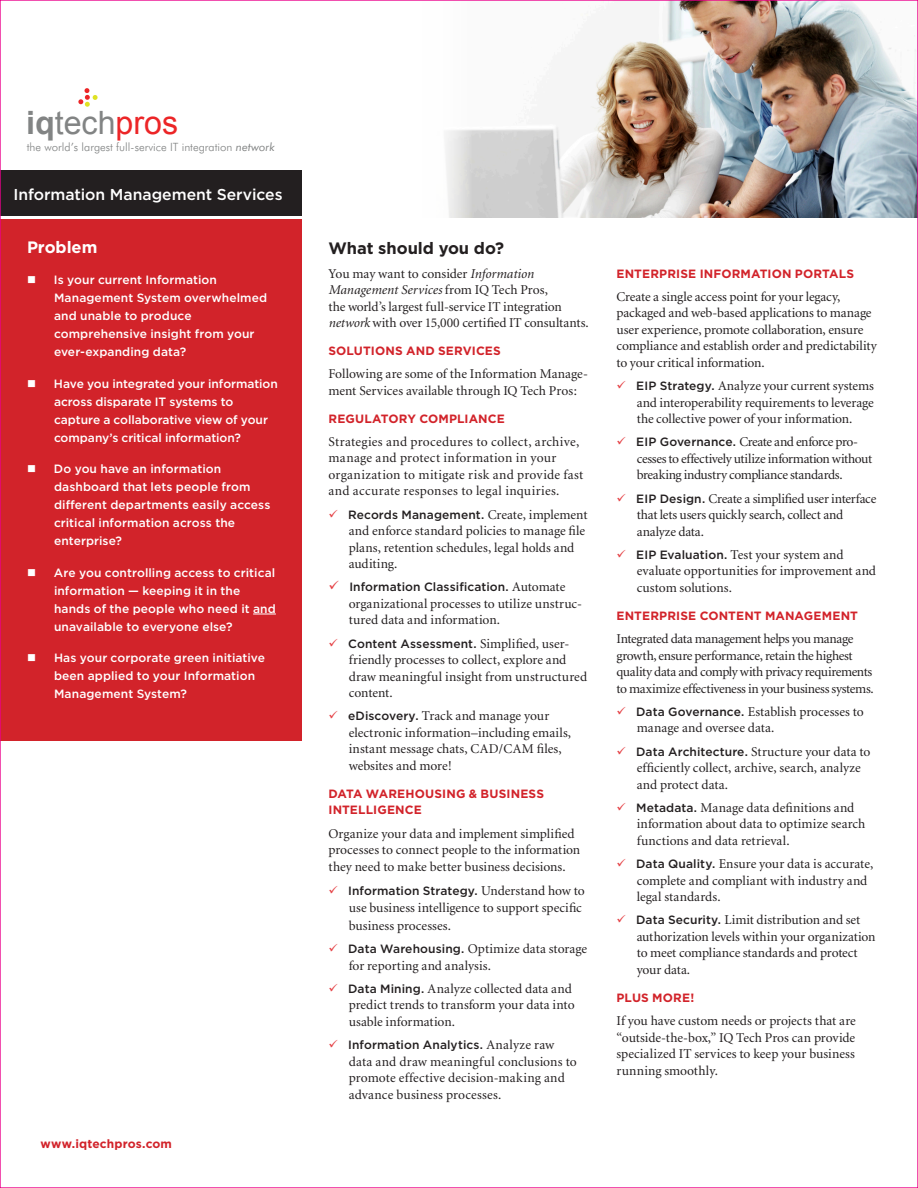
<style>
.page{position:relative;width:918px;height:1188px;background:#fff}
.page>*{position:absolute;margin:0;border:0;box-sizing:border-box;transform-origin:0 0}
.t1{font:32.1px "Arial";color:#828484}
.Header_1{font:700 16.5px "Gotham";letter-spacing:-.005em;color:#231f20}
.Header_1-2{font:700 16.5px "Gotham";letter-spacing:-.005em;color:#fff}
.t2{font:500 15.75px "Gotham";letter-spacing:-.005em;color:#fff}
.Bullet_Body_Text{font:13.5px/16.5px "Minion";color:#231f20}
.Body_Text{font:13.5px/16.5px "Minion";letter-spacing:-.005em;color:#231f20}
.Body_Text-2{font:13.5px/16.5px "Minion";letter-spacing:-.025em;color:#231f20}
.Body_Text-3{font:13.5px/16.5px "Minion";letter-spacing:.02em;color:#231f20}
.Bullet_Body_Text-2{font:13.5px/16.5px "Minion";letter-spacing:-.025em;color:#231f20}
.Bullet_Body_Text-3{font:500 12px/18px "Gotham";letter-spacing:.005em;color:#fff}
.Bullet_Body_Text-4{font:500 12px "Gotham";letter-spacing:.005em;color:#231f20}
.Header_2{font:700 12px/16.5px "Gotham";letter-spacing:.01em;color:#d2232a}
.Header_1-3{font:700 12px "Gotham";letter-spacing:.01em;color:#d2232a}
.t3{font:300 11.4px "Futura BT";color:#818383}
.s1{font-weight:700}
.s2{color:#ec2527}
.s3{font-weight:400;font-style:italic}
.s4{font-style:italic}
.s5{color:#e54145}
.s6{font-family:"Minion";font-weight:400;font-size:13.5px}
.s7{font-family:"Gotham";font-weight:500;font-size:12px}
</style>
<div class="page">
<img style="left:445px;top:2px;width:471px;height:216px">
<div style="left:0;top:170px;width:302px;height:46px;background:#231f20"></div>
<div style="left:0;top:219px;width:302px;height:522px;background:#d2232a"></div>
<svg style="left:253px;top:614px;width:23px;height:1px"></svg>
<svg style="left:78px;top:88px;width:20px;height:19px"></svg>
<p class="t1" style="left:26px;top:101px;width:153px"><span class="s1">iq</span>tech<span class="s2">pros</span></p>
<p class="t3" style="left:27px;top:140px;width:249px">the world’s largest full-service IT integration <span class="s3">network</span></p>
<p class="t2" style="left:14px;top:184px;width:271px">Information Management Services</p>
<p class="Header_1-2" style="left:27px;top:236px;width:72px">Problem</p>
<p class="Bullet_Body_Text-3" style="left:54px;top:271px;width:215px;text-indent:-27px">■ Is your current Information<br>Management System overwhelmed and unable to produce comprehensive insight from your ever-expanding data?</p>
<p class="Bullet_Body_Text-3" style="left:54px;top:374px;width:225px;text-indent:-27px">■ Have you integrated your information across disparate IT systems to capture a collaborative view of your company’s critical information?</p>
<p class="Bullet_Body_Text-3" style="left:54px;top:460px;width:218px;text-indent:-27px">■ Do you have an information dashboard that lets people from different departments easily access critical information across the enterprise?</p>
<p class="Bullet_Body_Text-3" style="left:54px;top:563px;width:223px;text-indent:-27px">■ Are you controlling access to critical information — keeping it in the hands of the people who need it and unavailable to everyone else?</p>
<p class="Bullet_Body_Text-3" style="left:54px;top:649px;width:213px;text-indent:-27px">■ Has your corporate green initiative been applied to your Information<br>Management System?</p>
<p class="Header_1-3" style="left:40px;top:1135px;width:133px">www.iqtechpros.com</p>
<p class="Header_1" style="left:328px;top:238px;width:177px">What should you do?</p>
<p class="Body_Text" style="left:328px;top:265px;width:262px">You may want to consider <span class="s4">Information Management Services</span> from IQ Tech Pros,<br>the world’s largest full-service IT integration <span class="s4">network</span> with over 15,000 certified IT consultants.</p>
<p class="Header_2" style="left:328px;top:342px;width:174px">SOLUTIONS AND SERVICES</p>
<p class="Body_Text" style="left:328px;top:366px;width:261px">Following are some of the Information Manage&shy;ment Services available through IQ Tech Pros:</p>
<p class="Header_2" style="left:328px;top:410px;width:178px">REGULATORY COMPLIANCE</p>
<p class="Body_Text-3" style="left:328px;top:434px;width:256px">Strategies and procedures to collect, archive, manage and protect information in your organization to mitigate risk and provide fast and accurate responses to legal inquiries.</p>
<p class="Bullet_Body_Text-4" style="left:328px;top:507px;width:261px"><span class="s5">✓</span> Records Management. <span class="s6">Create, implement</span></p>
<p class="Bullet_Body_Text" style="left:349px;top:523px;width:238px">and enforce standard policies to manage file plans, retention schedules, legal holds and auditing.</p>
<p class="Bullet_Body_Text-4" style="left:328px;top:579px;width:238px"><span class="s5">✓</span> Information Classification. <span class="s6">Automate</span></p>
<p class="Bullet_Body_Text" style="left:349px;top:596px;width:235px">organizational processes to utilize unstruc&shy;tured data and information.</p>
<p class="Bullet_Body_Text-4" style="left:328px;top:636px;width:242px"><span class="s5">✓</span> Content Assessment. <span class="s6">Simplified, user-</span></p>
<p class="Bullet_Body_Text" style="left:349px;top:652px;width:240px">friendly processes to collect, explore and draw meaningful insight from unstructured content.</p>
<p class="Bullet_Body_Text" style="left:349px;top:708px;width:224px;text-indent:-20px"><span class="s5">✓</span> <span class="s7">eDiscovery.</span> Track and manage your electronic information–including emails, instant message chats, CAD/CAM files, websites and more!</p>
<p class="Header_2" style="left:328px;top:785px;width:217px">DATA WAREHOUSING &amp; BUSINESS<br>INTELLIGENCE</p>
<p class="Body_Text" style="left:328px;top:825px;width:253px">Organize your data and implement simplified processes to connect people to the information they need to make better business decisions.</p>
<p class="Bullet_Body_Text-4" style="left:328px;top:883px;width:258px"><span class="s5">✓</span> Information Strategy. <span class="s6">Understand how to</span></p>
<p class="Bullet_Body_Text" style="left:349px;top:899px;width:235px;line-height:18px">use business intelligence to support specific business processes.</p>
<p class="Bullet_Body_Text" style="left:349px;top:941px;width:240px;text-indent:-20px"><span class="s5">✓</span> <span class="s7">Data Warehousing.</span> Optimize data storage for reporting and analysis.</p>
<p class="Bullet_Body_Text" style="left:349px;top:981px;width:227px;text-indent:-20px"><span class="s5">✓</span> <span class="s7">Data Mining.</span> Analyze collected data and predict trends to transform your data into usable information.</p>
<p class="Bullet_Body_Text-4" style="left:328px;top:1037px;width:227px"><span class="s5">✓</span> Information Analytics. <span class="s6">Analyze raw</span></p>
<p class="Bullet_Body_Text" style="left:349px;top:1053px;width:230px">data and draw meaningful conclusions to promote effective decision-making and advance business processes.</p>
<p class="Header_2" style="left:616px;top:265px;width:239px">ENTERPRISE INFORMATION PORTALS</p>
<p class="Body_Text" style="left:616px;top:289px;width:262px">Create a single access point for your legacy, packaged and web-based applications to manage user experience, promote collaboration, ensure compliance and establish order and predictability to your critical information.</p>
<p class="Bullet_Body_Text" style="left:637px;top:378px;width:239px;text-align:justify;text-indent:-20px"><span class="s5">✓</span> <span class="s7">EIP Strategy.</span> Analyze your current systems and interoperability requirements to leverage the collective power of your information.</p>
<p class="Bullet_Body_Text-2" style="left:637px;top:434px;width:237px;text-indent:-20px"><span class="s5">✓</span> <span class="s7">EIP Governance.</span> Create and enforce pro&shy;cesses to effectively utilize information without breaking industry compliance standards.</p>
<p class="Bullet_Body_Text" style="left:637px;top:491px;width:241px;text-indent:-20px"><span class="s5">✓</span> <span class="s7">EIP Design.</span> Create a simplified user interface that lets users quickly search, collect and analyze data.</p>
<p class="Bullet_Body_Text" style="left:637px;top:547px;width:241px;text-indent:-20px"><span class="s5">✓</span> <span class="s7">EIP Evaluation.</span> Test your system and evaluate opportunities for improvement and custom solutions.</p>
<p class="Header_2" style="left:616px;top:607px;width:243px">ENTERPRISE CONTENT MANAGEMENT</p>
<p class="Body_Text-2" style="left:616px;top:631px;width:259px">Integrated data management helps you manage growth, ensure performance, retain the highest quality data and comply with privacy requirements to maximize effectiveness in your business systems.</p>
<p class="Bullet_Body_Text" style="left:637px;top:704px;width:229px;text-indent:-20px"><span class="s5">✓</span> <span class="s7">Data Governance.</span> Establish processes to manage and oversee data.</p>
<p class="Bullet_Body_Text" style="left:637px;top:744px;width:235px;text-indent:-20px"><span class="s5">✓</span> <span class="s7">Data Architecture.</span> Structure your data to efficiently collect, archive, search, analyze and protect data.</p>
<p class="Bullet_Body_Text" style="left:637px;top:800px;width:230px;text-indent:-20px"><span class="s5">✓</span> <span class="s7">Metadata.</span> Manage data definitions and information about data to optimize search functions and data retrieval.</p>
<p class="Bullet_Body_Text" style="left:637px;top:856px;width:238px;text-indent:-20px"><span class="s5">✓</span> <span class="s7">Data Quality.</span> Ensure your data is accurate, complete and compliant with industry and legal standards.</p>
<p class="Bullet_Body_Text" style="left:637px;top:912px;width:240px;text-indent:-20px"><span class="s5">✓</span> <span class="s7">Data Security.</span> Limit distribution and set authorization levels within your organization to meet compliance standards and protect your data.</p>
<p class="Header_2" style="left:616px;top:989px;width:79px">PLUS MORE!</p>
<p class="Body_Text" style="left:616px;top:1013px;width:241px;text-align:justify">If you have custom needs or projects that are “outside-the-box,” IQ Tech Pros can provide specialized IT services to keep your business running smoothly.</p>
</div>
